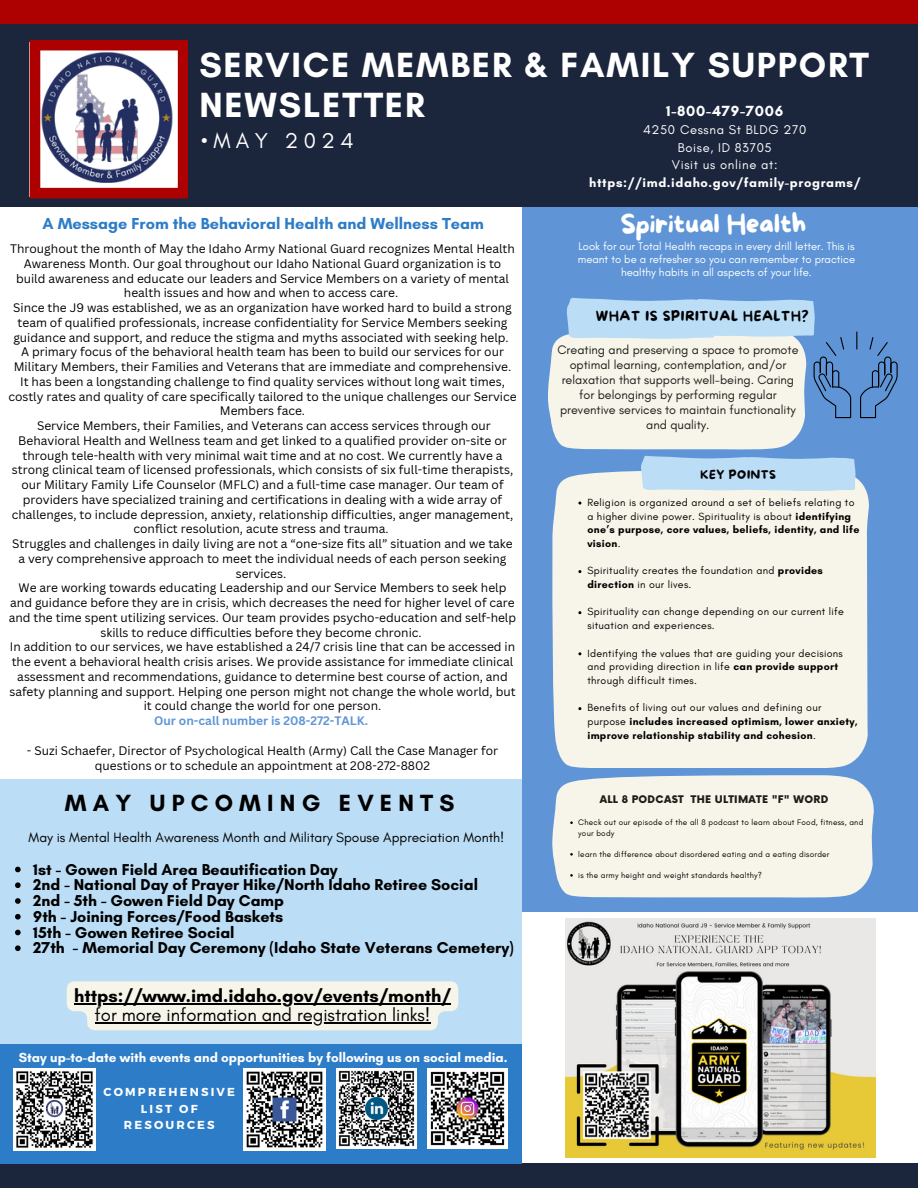
<style>
.page{position:relative;width:918px;height:1188px;background:#fff}
.page>*{position:absolute;margin:0;border:0;box-sizing:border-box;transform-origin:0 0}
.t1{font:700 35.7px/40px "Glacial Indifference";letter-spacing:.05em;color:#fff}
.t2{font:27px "More Sugar";letter-spacing:-.02em;color:#fff}
.t3{font:700 23.85px "Glacial Indifference";letter-spacing:.26em;color:#000}
.t4{font:21.9px "Glacial Indifference";letter-spacing:.25em;color:#fff}
.t5{font:700 18.45px "Glacial Indifference";color:#000}
.t6{font:18.45px "Glacial Indifference";color:#000}
.t7{font:700 16.2px "Glacial Indifference";color:#2d7cc8}
.t8{font:700 16.05px "Glacial Indifference";color:#000}
.t9{font:700 15px "Glacial Indifference";letter-spacing:.05em;color:#fff}
.t10{font:13.8px "Glacial Indifference";color:#000}
.t11{font:13.65px "More Sugar";letter-spacing:.045em;color:#000002}
.t12{font:700 13.5px "Glacial Indifference";color:#fff}
.t13{font:12.9px "Glacial Indifference";letter-spacing:.05em;color:#fff}
.t14{font:700 12.9px "Glacial Indifference";letter-spacing:.05em;color:#fff}
.t15{font:12.6px/15px "Glacial Indifference";color:#1d1d1b;text-align:center}
.t16{font:12px/14.7px "Canva Sans";color:#000;text-align:center}
.t17{font:700 12px "Canva Sans";color:#5f95d7}
.t18{font:11.85px "More Sugar";letter-spacing:.045em;color:#000002}
.t19{font:700 11.55px/16.4px "Montserrat";letter-spacing:.19em;color:#fff;text-align:center}
.t20{font:11.25px/13.4px "Glacial Indifference";color:#fff;text-align:center}
.t21{font:10.65px/13.6px "Glacial Indifference";letter-spacing:.03em;color:#000}
.t22{font:700 10.65px/13.6px "Glacial Indifference";letter-spacing:.03em;color:#000}
.t23{font:900 10.2px "Now";letter-spacing:.03em;color:#1d1d1b}
.t24{font:8.25px/10.5px "Glacial Indifference";letter-spacing:.03em;color:#000}
.s1{font-weight:700}
.s2{font-weight:400}
</style>
<div class="page">
<div style="left:0;top:13px;width:918px;height:193px;background:#1b253c"></div>
<div style="left:0;top:0;width:918px;height:23px;background:#ad0000"></div>
<img style="left:24px;top:42px;width:166px;height:165px">
<div style="left:0;top:780px;width:522px;height:270px;background:#bbddf5"></div>
<div style="left:522px;top:207px;width:396px;height:704px;background:#5f95d7"></div>
<div style="left:0;top:1164px;width:918px;height:24px;background:#1b253c"></div>
<div style="left:0;top:1045px;width:522px;height:119px;background:#2d7cc8"></div>
<img style="left:243px;top:1068px;width:82px;height:82px">
<img style="left:14px;top:1068px;width:82px;height:82px">
<img style="left:336px;top:1068px;width:80px;height:80px">
<img style="left:427px;top:1068px;width:80px;height:80px">
<div style="left:552px;top:505px;width:317px;height:263px;background:#f7f5e9"></div>
<img style="left:565px;top:918px;width:311px;height:240px">
<svg style="left:15px;top:867px;width:6px;height:5px"></svg>
<svg style="left:15px;top:882px;width:6px;height:6px"></svg>
<svg style="left:15px;top:898px;width:6px;height:6px"></svg>
<svg style="left:15px;top:914px;width:6px;height:6px"></svg>
<svg style="left:15px;top:930px;width:6px;height:5px"></svg>
<svg style="left:15px;top:945px;width:6px;height:6px"></svg>
<svg style="left:67px;top:981px;width:391px;height:49px"></svg>
<hr style="left:74px;top:1003px;width:377px;height:1px;background:#000">
<hr style="left:95px;top:1022px;width:335px;height:1px;background:#000">
<svg style="left:548px;top:297px;width:350px;height:208px"></svg>
<div style="left:552px;top:775px;width:322px;height:123px;background:#f7f5e9"></div>
<p class="t1" style="left:199px;top:45px;width:671px">SERVICE MEMBER &amp; FAMILY SUPPORT<br>NEWSLETTER</p>
<p class="t9" style="left:666px;top:102px;width:119px">1-800-479-7006</p>
<p class="t13" style="left:643px;top:122px;width:165px">4250 Cessna St BLDG 270</p>
<p class="t13" style="left:678px;top:139px;width:95px">Boise, ID 83705</p>
<p class="t13" style="left:672px;top:157px;width:107px">Visit us online at:</p>
<h2 class="t14" style="left:589px;top:175px;width:273px">https://imd.idaho.gov/family-programs/</h2>
<p class="t4" style="left:201px;top:127px;width:154px">•MAY 2024</p>
<p class="t7" style="left:42px;top:213px;width:443px">A Message From the Behavioral Health and Wellness Team</p>
<p class="t16" style="left:10px;top:241px;width:506px">Throughout the month of May the Idaho Army National Guard recognizes Mental Health Awareness Month. Our goal throughout our Idaho National Guard organization is to build awareness and educate our leaders and Service Members on a variety of mental health issues and how and when to access care.</p>
<p class="t16" style="left:13px;top:300px;width:500px">Since the J9 was established, we as an organization have worked hard to build a strong team of qualified professionals, increase confidentiality for Service Members seeking guidance and support, and reduce the stigma and myths associated with seeking help.</p>
<p class="t16" style="left:8px;top:344px;width:510px">A primary focus of the behavioral health team has been to build our services for our Military Members, their Families and Veterans that are immediate and comprehensive.<br>It has been a longstanding challenge to find quality services without long wait times, costly rates and quality of care specifically tailored to the unique challenges our Service Members face.</p>
<p class="t16" style="left:12px;top:418px;width:503px">Service Members, their Families, and Veterans can access services through our Behavioral Health and Wellness team and get linked to a qualified provider on-site or through tele-health with very minimal wait time and at no cost. We currently have a strong clinical team of licensed professionals, which consists of six full-time therapists, our Military Family Life Counselor (MFLC) and a full-time case manager. Our team of providers have specialized training and certifications in dealing with a wide array of challenges, to include depression, anxiety, relationship difficulties, anger management, conflict resolution, acute stress and trauma.</p>
<p class="t16" style="left:12px;top:536px;width:502px">Struggles and challenges in daily living are not a “one-size fits all” situation and we take a very comprehensive approach to meet the individual needs of each person seeking services.</p>
<p class="t16" style="left:9px;top:580px;width:509px">We are working towards educating Leadership and our Service Members to seek help and guidance before they are in crisis, which decreases the need for higher level of care and the time spent utilizing services. Our team provides psycho-education and self-help skills to reduce difficulties before they become chronic.</p>
<p class="t16" style="left:9px;top:639px;width:508px">In addition to our services, we have established a 24/7 crisis line that can be accessed in the event a behavioral health crisis arises. We provide assistance for immediate clinical assessment and recommendations, guidance to determine best course of action, and safety planning and support. Helping one person might not change the whole world, but it could change the world for one person.</p>
<h6 class="t17" style="left:154px;top:712px;width:215px">Our on-call number is 208-272-TALK.</h6>
<p class="t16" style="left:27px;top:743px;width:473px">- Suzi Schaefer, Director of Psychological Health (Army) Call the Case Manager for questions or to schedule an appointment at 208-272-8802</p>
<p class="t3" style="left:65px;top:788px;width:391px">MAY UPCOMING EVENTS</p>
<p class="t10" style="left:29px;top:829px;width:477px">May is Mental Health Awareness Month and Military Spouse Appreciation Month!</p>
<p class="t8" style="left:33px;top:859px;width:306px">1st - Gowen Field Area Beautification Day</p>
<p class="t8" style="left:33px;top:875px;width:446px">2nd - National Day of Prayer Hike/North Idaho Retiree Social</p>
<p class="t8" style="left:33px;top:891px;width:252px">2nd - 5th - Gowen Field Day Camp</p>
<p class="t8" style="left:33px;top:907px;width:251px">9th - Joining Forces/Food Baskets</p>
<p class="t8" style="left:33px;top:922px;width:203px">15th - Gowen Retiree Social</p>
<p class="t8" style="left:33px;top:938px;width:482px">27th - Memorial Day Ceremony (Idaho State Veterans Cemetery)</p>
<p class="t5" style="left:74px;top:984px;width:378px">https://www.imd.idaho.gov/events/month/</p>
<p class="t6" style="left:95px;top:1004px;width:337px">for more information and registration links!</p>
<p class="t12" style="left:19px;top:1050px;width:490px">Stay up-to-date with events and opportunities by following us on social media.</p>
<p class="t19" style="left:104px;top:1083px;width:133px">COMPREHENSIVE<br>LIST OF<br>RESOURCES</p>
<p class="t2" style="left:620px;top:209px;width:188px">Spiritual Health</p>
<p class="t20" style="left:578px;top:239px;width:279px">Look for our Total Health recaps in every drill letter. This is meant to be a refresher so you can remember to practice healthy habits in all aspects of your life.</p>
<p class="t11" style="left:596px;top:309px;width:215px">WHAT IS SPIRITUAL HEALTH?</p>
<h5 class="t15" style="left:557px;top:342px;width:243px">Creating and preserving a space to promote optimal learning, contemplation, and/or relaxation that supports well-being. Caring for belongings by performing regular preventive services to maintain functionality and quality.</h5>
<p class="t18" style="left:701px;top:469px;width:77px">KEY POINTS</p>
<p class="t21" style="left:587px;top:495px;width:273px">Religion is organized around a set of beliefs relating to a higher divine power. Spirituality is about <span class="s1">identifying one’s purpose, core values, beliefs, identity, and life vision</span>.</p>
<p class="t21" style="left:587px;top:564px;width:237px">Spirituality creates the foundation and <span class="s1">provides direction</span> in our lives.</p>
<p class="t21" style="left:587px;top:605px;width:258px">Spirituality can change depending on our current life situation and experiences.</p>
<p class="t21" style="left:587px;top:646px;width:257px">Identifying the values that are guiding your decisions and providing direction in life <span class="s1">can provide support </span>through difficult times.</p>
<h3 class="t22" style="left:587px;top:701px;width:272px"><span class="s2">Benefits of living out our values and defining our purpose</span> includes increased optimism, lower anxiety, improve relationship stability and cohesion<span class="s2">.</span></h3>
<p class="t23" style="left:600px;top:794px;width:230px">ALL 8 PODCAST THE ULTIMATE "F" WORD</p>
<p class="t24" style="left:578px;top:817px;width:287px">Check out our episode of the all 8 podcast to learn about Food, fitness, and your body</p>
<p class="t24" style="left:578px;top:849px;width:253px">learn the difference about disordered eating and a eating disorder</p>
<p class="t24" style="left:578px;top:870px;width:185px">is the army height and weight standards healthy?</p>
</div>
